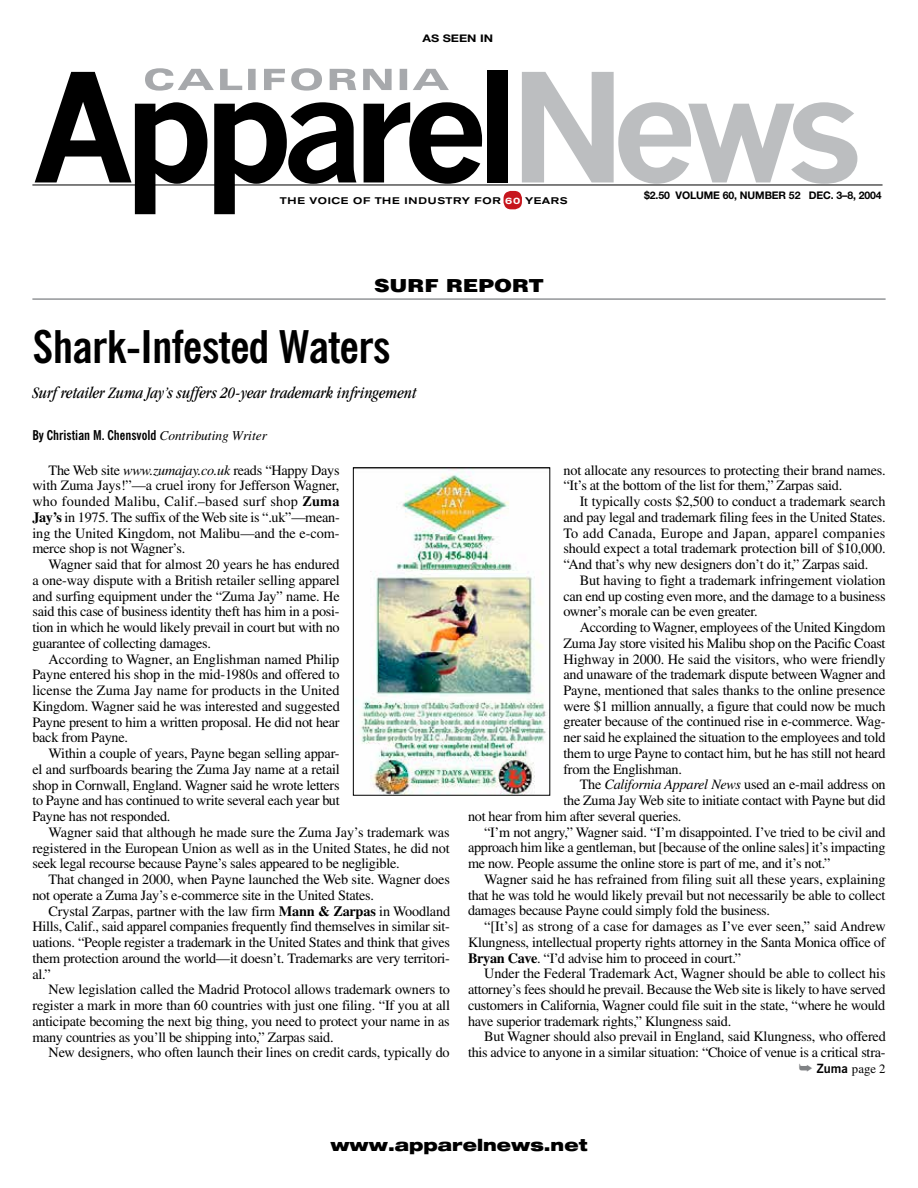
<style>
.page{position:relative;width:918px;height:1188px;background:#fff}
.page>*{position:absolute;margin:0;border:0;box-sizing:border-box;transform-origin:0 0}
.t1{font:700 condensed 45px "News Gothic BT";letter-spacing:-.01em;color:#000}
.t2{font:900 18px "Helvetica";color:#000;scale:1.2 1}
.t3{font:italic condensed 16.5px "Garamond";color:#000}
.t4{font:900 expanded 16.5px "Helvetica Neue";color:#000}
.t5{font:14.25px/15.8px "Times";letter-spacing:-.02em;color:#000;text-align:justify}
.t6{font:14.25px "Times";color:#000}
.t7{font:700 condensed 13.5px "News Gothic BT";color:#000}
.t8{font:12.75px "Times";color:#000}
.t9{font:700 10.5px "Helvetica Neue";letter-spacing:-.01em;color:#000}
.t10{font:700 10.5px "Helvetica Neue";letter-spacing:-.01em;color:#000;scale:1.2 1}
.t11{font:500 expanded 9.6px "Akzidenz Grotesk BE";letter-spacing:.07em;color:#000}
.s1{color:#fff}
.s2{font-family:"Times";font-weight:400;font-style:italic;font-stretch:normal}
.s3{font-style:italic}
.s4{font-weight:700}
.s5{color:#808285}
.s6{font-family:"News Gothic BT";font-weight:700}
</style>
<div class="page">
<hr style="left:32px;top:185px;width:851px;height:1px;background:#000">
<svg style="left:35px;top:68px;width:447px;height:146px"></svg>
<div style="left:488px;top:70px;width:20px;height:112px;background:#000"></div>
<svg style="left:522px;top:72px;width:335px;height:112px"></svg>
<div style="left:504px;top:191px;width:18px;height:18px;background:#c6161d;border-radius:8px"></div>
<hr style="left:32px;top:298px;width:854px;height:2px;background:#939598">
<img style="left:361px;top:471px;width:186px;height:322px">
<div style="left:353px;top:468px;width:197px;height:327px;border:1px solid #000"></div>
<p class="t10" style="left:422px;top:32px;width:60px">AS SEEN IN</p>
<p class="t11" style="left:280px;top:195px;width:289px">THE VOICE OF THE INDUSTRY FOR <span class="s1">60</span> YEARS</p>
<p class="t2" style="left:374px;top:274px;width:143px">SURF REPORT</p>
<h1 class="t1" style="left:32px;top:320px;width:360px">Shark-Infested Waters</h1>
<p class="t3" style="left:32px;top:384px;width:386px">Surf retailer Zuma Jay’s suffers 20-year trademark infringement</p>
<p class="t7" style="left:32px;top:426px;width:236px">By Christian M. Chensvold <span class="s2">Contributing Writer</span></p>
<p class="t9" style="left:644px;top:188px;width:239px">$2.50 VOLUME 60, NUMBER 52 DEC. 3–8, 2004</p>
<p class="t5" style="left:32px;top:462px;width:309px;text-indent:16px">The Web site <span class="s3">www.zumajay.co.uk</span> reads “Happy Days with Zuma Jays!”—a cruel irony for Jefferson Wagner, who founded Malibu, Calif.–based surf shop <span class="s4">Zuma Jay’s</span> in 1975. The suffix of the Web site is “.uk”—mean&shy;ing the United Kingdom, not Malibu—and the e-com&shy;merce shop is not Wagner’s.</p>
<p class="t5" style="left:32px;top:556px;width:309px;text-indent:16px">Wagner said that for almost 20 years he has endured a one-way dispute with a British retailer selling apparel and surfing equipment under the “Zuma Jay” name. He said this case of business identity theft has him in a posi&shy;tion in which he would likely prevail in court but with no guarantee of collecting damages.</p>
<p class="t5" style="left:32px;top:651px;width:309px;text-indent:16px">According to Wagner, an Englishman named Philip Payne entered his shop in the mid-1980s and offered to license the Zuma Jay name for products in the United Kingdom. Wagner said he was interested and suggested Payne present to him a written proposal. He did not hear back from Payne.</p>
<p class="t5" style="left:32px;top:745px;width:309px;text-indent:16px">Within a couple of years, Payne began selling appar&shy;el and surfboards bearing the Zuma Jay name at a retail shop in Cornwall, England. Wagner said he wrote letters to Payne and has continued to write several each year but Payne has not responded.</p>
<p class="t5" style="left:32px;top:824px;width:419px;text-indent:16px">Wagner said that although he made sure the Zuma Jay’s trademark was registered in the European Union as well as in the United States, he did not seek legal recourse because Payne’s sales appeared to be negligible.</p>
<p class="t5" style="left:32px;top:871px;width:419px;text-indent:16px">That changed in 2000, when Payne launched the Web site. Wagner does not operate a Zuma Jay’s e-commerce site in the United States.</p>
<p class="t5" style="left:32px;top:903px;width:419px;text-indent:16px">Crystal Zarpas, partner with the law firm <span class="s4">Mann &amp; Zarpas</span> in Woodland Hills, Calif., said apparel companies frequently find themselves in similar sit&shy;uations. “People register a trademark in the United States and think that gives them protection around the world—it doesn’t. Trademarks are very territori&shy;al.”</p>
<p class="t5" style="left:32px;top:982px;width:419px;text-indent:16px">New legislation called the Madrid Protocol allows trademark owners to register a mark in more than 60 countries with just one filing. “If you at all anticipate becoming the next big thing, you need to protect your name in as many countries as you’ll be shipping into,” Zarpas said.</p>
<p class="t5" style="left:49px;top:1045px;width:403px">New designers, who often launch their lines on credit cards, typically do</p>
<p class="t5" style="left:564px;top:462px;width:324px">not allocate any resources to protecting their brand names. “It’s at the bottom of the list for them,” Zarpas said.</p>
<p class="t5" style="left:564px;top:493px;width:324px;text-indent:16px">It typically costs $2,500 to conduct a trademark search and pay legal and trademark filing fees in the United States.<br>To add Canada, Europe and Japan, apparel companies should expect a total trademark protection bill of $10,000. “And that’s why new designers don’t do it,” Zarpas said.</p>
<p class="t5" style="left:564px;top:572px;width:324px;text-indent:16px">But having to fight a trademark infringement violation can end up costing even more, and the damage to a business owner’s morale can be even greater.</p>
<p class="t5" style="left:564px;top:619px;width:324px;text-indent:16px">According to Wagner, employees of the United Kingdom Zuma Jay store visited his Malibu shop on the Pacific Coast Highway in 2000. He said the visitors, who were friendly and unaware of the trademark dispute between Wagner and Payne, mentioned that sales thanks to the online presence were $1 million annually, a figure that could now be much greater because of the continued rise in e-commerce. Wag&shy;ner said he explained the situation to the employees and told them to urge Payne to contact him, but he has still not heard from the Englishman.</p>
<p class="t5" style="left:580px;top:777px;width:307px">The <span class="s3">California Apparel News</span> used an e-mail address on</p>
<p class="t5" style="left:564px;top:793px;width:324px">the Zuma Jay Web site to initiate contact with Payne but did</p>
<p class="t5" style="left:468px;top:808px;width:215px">not hear from him after several queries.</p>
<p class="t5" style="left:484px;top:824px;width:403px">“I’m not angry,” Wagner said. “I’m disappointed. I’ve tried to be civil and</p>
<p class="t5" style="left:468px;top:840px;width:419px">approach him like a gentleman, but [because of the online sales] it’s impacting</p>
<p class="t5" style="left:468px;top:855px;width:364px">me now. People assume the online store is part of me, and it’s not.”</p>
<p class="t5" style="left:484px;top:871px;width:403px">Wagner said he has refrained from filing suit all these years, explaining</p>
<p class="t5" style="left:468px;top:887px;width:419px">that he was told he would likely prevail but not necessarily be able to collect</p>
<p class="t5" style="left:468px;top:903px;width:304px">damages because Payne could simply fold the business.</p>
<p class="t6" style="left:484px;top:918px;width:403px">“[It’s] as strong of a case for damages as I’ve ever seen,” said Andrew</p>
<p class="t5" style="left:468px;top:934px;width:419px">Klungness, intellectual property rights attorney in the Santa Monica office of</p>
<p class="t5" style="left:468px;top:950px;width:275px"><span class="s4">Bryan Cave</span>. “I’d advise him to proceed in court.”</p>
<p class="t5" style="left:484px;top:966px;width:403px">Under the Federal Trademark Act, Wagner should be able to collect his</p>
<p class="t5" style="left:468px;top:981px;width:419px">attorney’s fees should he prevail. Because the Web site is likely to have served</p>
<p class="t5" style="left:468px;top:997px;width:419px">customers in California, Wagner could file suit in the state, “where he would</p>
<p class="t5" style="left:468px;top:1013px;width:265px">have superior trademark rights,” Klungness said.</p>
<p class="t5" style="left:484px;top:1029px;width:403px">But Wagner should also prevail in England, said Klungness, who offered</p>
<p class="t5" style="left:468px;top:1044px;width:419px">this advice to anyone in a similar situation: “Choice of venue is a critical stra-</p>
<p class="t8" style="left:799px;top:1062px;width:88px"><span class="s5">➥</span> <span class="s6">Zuma</span> page 2</p>
<p class="t4" style="left:330px;top:1135px;width:259px">www.apparelnews.net</p>
</div>
